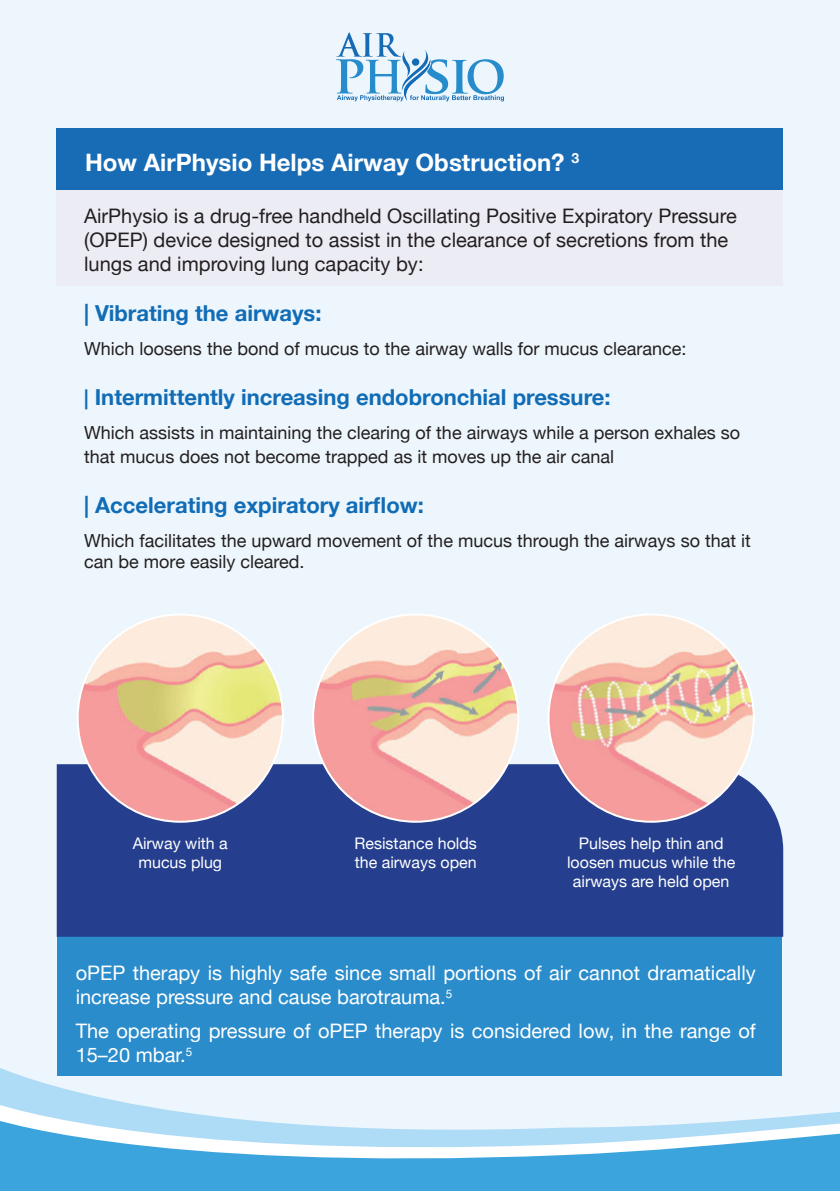
<style>
.page{position:relative;width:840px;height:1191px;background:#fff}
.page>*{position:absolute;margin:0;border:0;box-sizing:border-box;transform-origin:0 0}
.t1{font:700 24px "Helvetica Neue";color:#fff}
.t2{font:700 22px "Helvetica Neue";color:#116cb6}
.t3{font:20px/24px "Helvetica Neue";color:#fff}
.t4{font:20px/24px "Helvetica Neue";color:#231f20}
.t5{font:18px/24px "Helvetica Neue";color:#231f20}
.t6{font:16px/19.2px "Helvetica Neue";color:#fff;text-align:center}
.s1{font-size:20px}
</style>
<div class="page">
<div style="left:0;top:0;width:839px;height:1191px;background:#edf6fc"></div>
<div style="left:57px;top:170px;width:725px;height:116px;background:#ececf5"></div>
<svg style="left:0;top:1061px;width:839px;height:130px"></svg>
<svg style="left:336px;top:32px;width:167px;height:69px"></svg>
<div style="left:57px;top:129px;width:725px;height:61px;background:#186bb5"></div>
<div style="left:58px;top:919px;width:723px;height:156px;background:#2a8ccb"></div>
<div style="left:57px;top:764px;width:725px;height:172px;background:#253f8e"></div>
<img style="left:78px;top:616px;width:205px;height:205px">
<img style="left:313px;top:616px;width:205px;height:205px">
<img style="left:548px;top:616px;width:205px;height:205px">
<p class="t1" style="left:85px;top:144px;width:495px">How AirPhysio Helps Airway Obstruction? <sup>3</sup></p>
<p class="t4" style="left:84px;top:205px;width:653px">AirPhysio is a drug-free handheld Oscillating Positive Expiratory Pressure (OPEP) device designed to assist in the clearance of secretions from the lungs and improving lung capacity by:</p>
<p class="t2" style="left:84px;top:296px;width:239px">| Vibrating the airways:</p>
<p class="t5" style="left:84px;top:337px;width:603px">Which loosens the bond of mucus to the airway walls for mucus clearance:</p>
<p class="t2" style="left:84px;top:380px;width:527px"><span class="s1">|</span> Intermittently increasing endobronchial pressure:</p>
<p class="t5" style="left:84px;top:421px;width:657px">Which assists in maintaining the clearing of the airways while a person exhales so that mucus does not become trapped as it moves up the air canal</p>
<p class="t2" style="left:84px;top:488px;width:341px">| Accelerating expiratory airflow:</p>
<p class="t5" style="left:84px;top:530px;width:667px;line-height:21.6px">Which facilitates the upward movement of the mucus through the airways so that it can be more easily cleared.</p>
<p class="t6" style="left:133px;top:834px;width:97px">Airway with a</p>
<p class="t6" style="left:138px;top:853px;width:85px">mucus plug</p>
<p class="t6" style="left:354px;top:834px;width:124px">Resistance holds</p>
<p class="t6" style="left:354px;top:853px;width:123px">the airways open</p>
<p class="t6" style="left:578px;top:834px;width:146px">Pulses help thin and</p>
<p class="t6" style="left:566px;top:853px;width:170px">loosen mucus while the airways are held open</p>
<p class="t3" style="left:76px;top:962px;width:681px">oPEP therapy is highly safe since small portions of air cannot dramatically increase pressure and cause barotrauma.<sup>5</sup></p>
<p class="t3" style="left:76px;top:1020px;width:681px">The operating pressure of oPEP therapy is considered low, in the range of<br>15–20 mbar.<sup>5</sup></p>
</div>
